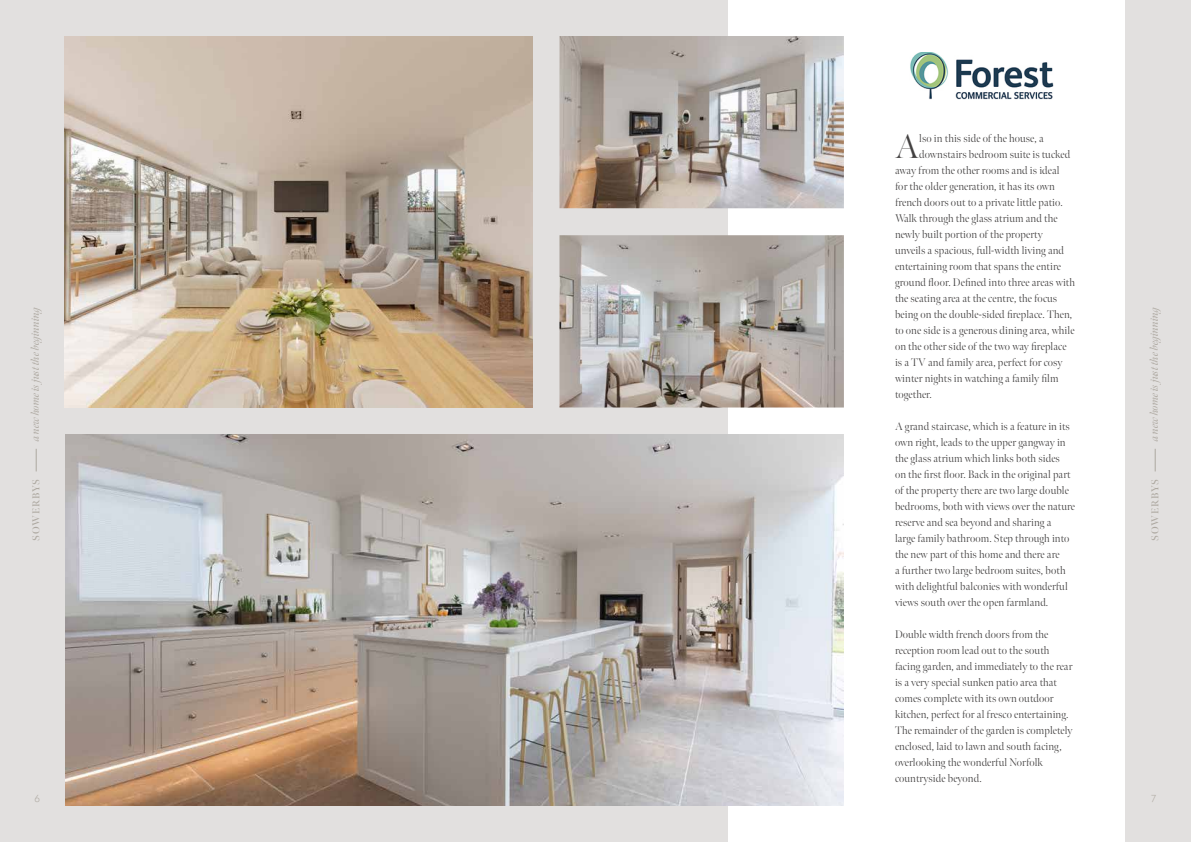
<style>
.page{position:relative;width:1191px;height:842px;background:#fff}
.page>*{position:absolute;margin:0;border:0;box-sizing:border-box;transform-origin:0 0}
.t1{font:300 34px "Meno Banner";color:#434141}
.t2{font:300 11px/16px "Meno Banner";letter-spacing:.01em;color:#434141}
.t3{font:italic 11px "Meno Banner";letter-spacing:-.01em;color:#ada8a0}
.t4{font:600 10px "Meno Banner";letter-spacing:.08em;color:#ada8a0}
.t5{font:300 10px "Quasimoda";color:#ada8a0}
</style>
<div class="page">
<div style="left:0;top:0;width:595px;height:842px;background:#e2e0df"></div>
<div style="left:595px;top:0;width:596px;height:842px;background:#e2e0df"></div>
<svg style="left:36px;top:449px;width:1px;height:22px"></svg>
<svg style="left:1155px;top:449px;width:1px;height:22px"></svg>
<div style="left:728px;top:0;width:396px;height:842px;background:#fff"></div>
<img style="left:65px;top:36px;width:467px;height:371px">
<img style="left:65px;top:434px;width:779px;height:372px">
<img style="left:559px;top:235px;width:285px;height:172px">
<img style="left:559px;top:36px;width:285px;height:172px">
<img style="left:910px;top:52px;width:144px;height:48px">
<h1 class="t1" style="left:895px;top:126px;width:25px">A</h1>
<p class="t2" style="left:919px;top:131px;width:126px">lso in this side of the house, a</p>
<p class="t2" style="left:919px;top:147px;width:153px">downstairs bedroom suite is tucked</p>
<p class="t2" style="left:895px;top:163px;width:166px">away from the other rooms and is ideal</p>
<p class="t2" style="left:895px;top:179px;width:161px">for the older generation, it has its own</p>
<p class="t2" style="left:895px;top:195px;width:169px">french doors out to a private little patio.</p>
<p class="t2" style="left:895px;top:211px;width:164px">Walk through the glass atrium and the</p>
<p class="t2" style="left:895px;top:227px;width:149px">newly built portion of the property</p>
<p class="t2" style="left:895px;top:243px;width:171px">unveils a spacious, full-width living and</p>
<p class="t2" style="left:895px;top:259px;width:167px">entertaining room that spans the entire</p>
<p class="t2" style="left:895px;top:275px;width:181px">ground floor. Defined into three areas with</p>
<p class="t2" style="left:895px;top:291px;width:164px">the seating area at the centre, the focus</p>
<p class="t2" style="left:895px;top:307px;width:179px">being on the double-sided fireplace. Then,</p>
<p class="t2" style="left:895px;top:323px;width:181px">to one side is a generous dining area, while</p>
<p class="t2" style="left:895px;top:339px;width:173px">on the other side of the two way fireplace</p>
<p class="t2" style="left:895px;top:355px;width:169px">is a TV and family area, perfect for cosy</p>
<p class="t2" style="left:895px;top:371px;width:165px">winter nights in watching a family film</p>
<p class="t2" style="left:895px;top:387px;width:38px">together.</p>
<p class="t2" style="left:895px;top:419px;width:181px">A grand staircase, which is a feature in its own right, leads to the upper gangway in the glass atrium which links both sides<br>on the first floor. Back in the original part of the property there are two large double bedrooms, both with views over the nature reserve and sea beyond and sharing a<br>large family bathroom. Step through into the new part of this home and there are<br>a further two large bedroom suites, both with delightful balconies with wonderful views south over the open farmland.</p>
<p class="t2" style="left:895px;top:627px;width:179px">Double width french doors from the reception room lead out to the south facing garden, and immediately to the rear is a very special sunken patio area that comes complete with its own outdoor kitchen, perfect for al fresco entertaining.<br>The remainder of the garden is completely enclosed, laid to lawn and south facing, overlooking the wonderful Norfolk countryside beyond.</p>
<p class="t3" style="left:29px;top:441px;width:138px;rotate:-90deg">a new home is just the beginning</p>
<p class="t3" style="left:1147px;top:441px;width:138px;rotate:-90deg">a new home is just the beginning</p>
<p class="t4" style="left:30px;top:541px;width:63px;rotate:-90deg">SOWERBYS</p>
<p class="t4" style="left:1149px;top:541px;width:63px;rotate:-90deg">SOWERBYS</p>
<p class="t5" style="left:35px;top:791px;width:7px">6</p>
<p class="t5" style="left:1151px;top:791px;width:6px">7</p>
</div>
